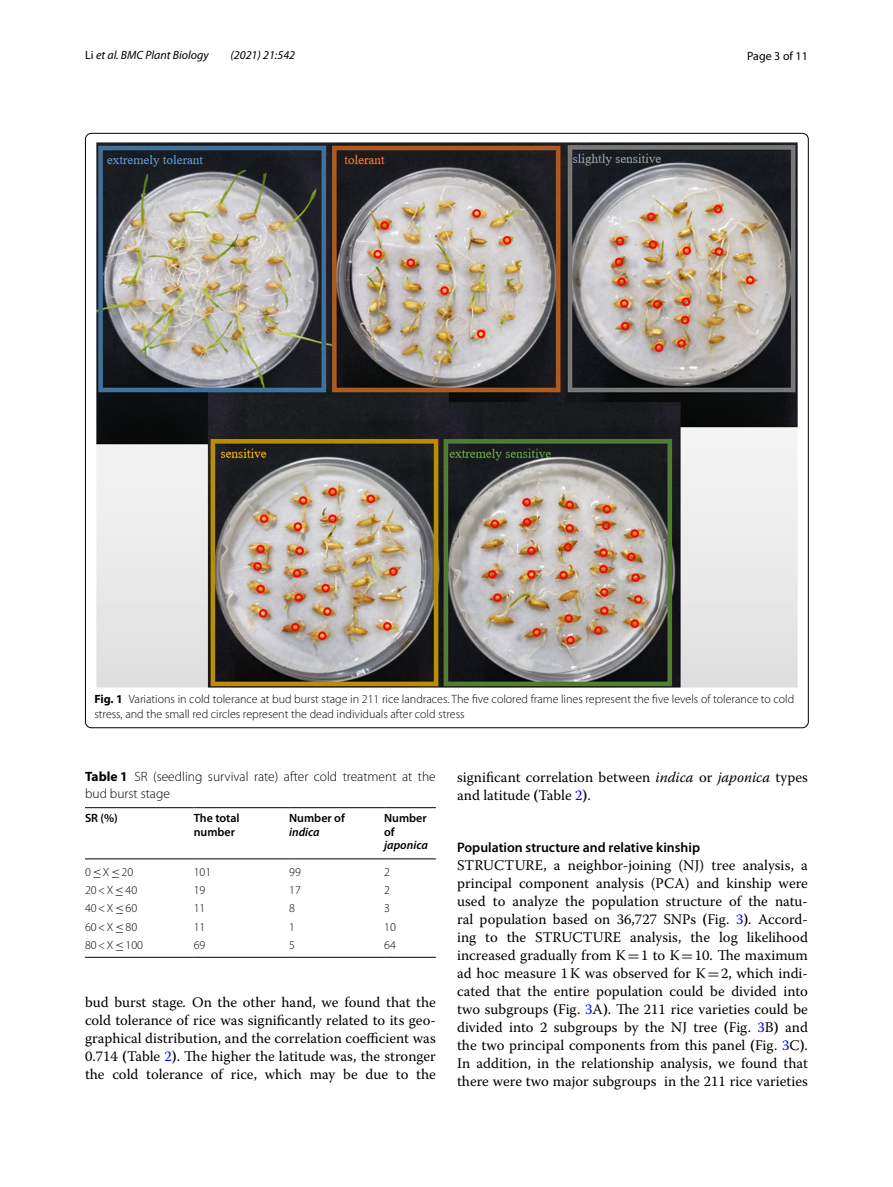
<style>
.page{position:relative;width:893px;height:1187px;background:#fff}
.page>*{position:absolute;margin:0;border:0;box-sizing:border-box;transform-origin:0 0}
.t1{font:14.7px/18px "Warnock Pro";color:#000;text-align:justify}
.t2{font:600 13.8px "Myriad Pro";color:#000}
.t3{font:300 13.5px/16.5px "Myriad Pro";color:#000}
.t4{font:300 12px/15px "Myriad Pro";color:#000}
.t5{font:600 12px/13.5px "Myriad Pro";color:#000}
.t6{font:italic 12px "Myriad Pro";color:#000}
.t7{font:italic 600 12px "Myriad Pro";color:#000}
.t8{font:12px "Myriad Pro";color:#000}
.s1{font-style:normal}
.s2{font-weight:700}
.s3{font-family:"MTSY";font-weight:400}
.s4{font-style:italic}
.s5{color:#00f}
.s6{font-family:"MTSY"}
</style>
<div class="page">
<img style="left:97px;top:142px;width:700px;height:545px">
<hr style="left:85px;top:807px;width:109px;height:1px;background:#000">
<hr style="left:85px;top:858px;width:109px;height:1px;background:#000">
<hr style="left:194px;top:807px;width:95px;height:1px;background:#000">
<hr style="left:194px;top:858px;width:95px;height:1px;background:#000">
<hr style="left:289px;top:807px;width:95px;height:1px;background:#000">
<hr style="left:289px;top:858px;width:95px;height:1px;background:#000">
<hr style="left:384px;top:807px;width:52px;height:1px;background:#000">
<hr style="left:384px;top:858px;width:52px;height:1px;background:#000">
<hr style="left:85px;top:956px;width:109px;height:1px;background:#000">
<hr style="left:194px;top:956px;width:95px;height:1px;background:#000">
<hr style="left:289px;top:956px;width:95px;height:1px;background:#000">
<hr style="left:384px;top:956px;width:52px;height:1px;background:#000">
<p class="t6" style="left:85px;top:48px;width:125px"><span class="s1">Li</span> et al. BMC Plant Biology</p>
<p class="t6" style="left:230px;top:48px;width:66px">(2021) 21:542</p>
<p class="t8" style="left:747px;top:48px;width:62px">Page 3 of 11</p>
<p class="t4" style="left:94px;top:691px;width:701px"><span class="s2">Fig. 1</span> Variations in cold tolerance at bud burst stage in 211 rice landraces. The five colored frame lines represent the five levels of tolerance to cold stress, and the small red circles represent the dead individuals after cold stress</p>
<p class="t3" style="left:85px;top:768px;width:352px"><span class="s2">Table 1</span> SR (seedling survival rate) after cold treatment at the bud burst stage</p>
<p class="t5" style="left:85px;top:811px;width:34px">SR (%)</p>
<p class="t5" style="left:194px;top:811px;width:48px">The total number</p>
<p class="t5" style="left:289px;top:811px;width:57px">Number of</p>
<p class="t5" style="left:384px;top:811px;width:44px">Number of</p>
<p class="t7" style="left:384px;top:837px;width:45px">japonica</p>
<p class="t7" style="left:289px;top:823px;width:32px">indica</p>
<p class="t4" style="left:85px;top:864px;width:50px">0<span class="s3">≤</span>X<span class="s3">≤</span>20</p>
<p class="t4" style="left:194px;top:864px;width:19px">101</p>
<p class="t4" style="left:289px;top:864px;width:13px">99</p>
<p class="t4" style="left:384px;top:864px;width:7px">2</p>
<p class="t4" style="left:85px;top:882px;width:54px">20&lt;X<span class="s3">≤</span>40</p>
<p class="t4" style="left:194px;top:882px;width:13px">19</p>
<p class="t4" style="left:289px;top:882px;width:13px">17</p>
<p class="t4" style="left:384px;top:882px;width:7px">2</p>
<p class="t4" style="left:85px;top:901px;width:54px">40&lt;X<span class="s3">≤</span>60</p>
<p class="t4" style="left:194px;top:901px;width:13px">11</p>
<p class="t4" style="left:289px;top:901px;width:7px">8</p>
<p class="t4" style="left:384px;top:901px;width:7px">3</p>
<p class="t4" style="left:85px;top:919px;width:54px">60&lt;X<span class="s3">≤</span>80</p>
<p class="t4" style="left:194px;top:919px;width:13px">11</p>
<p class="t4" style="left:289px;top:919px;width:7px">1</p>
<p class="t4" style="left:384px;top:919px;width:13px">10</p>
<p class="t4" style="left:85px;top:937px;width:60px">80&lt;X<span class="s3">≤</span>100</p>
<p class="t4" style="left:194px;top:937px;width:13px">69</p>
<p class="t4" style="left:289px;top:937px;width:7px">5</p>
<p class="t4" style="left:384px;top:937px;width:13px">64</p>
<p class="t1" style="left:85px;top:992px;width:352px">bud burst stage<span class="s4">.</span> On the other hand, we found that the cold tolerance of rice was significantly related to its geo&shy;graphical distribution, and the correlation coefficient was 0.714 <span class="s2">(</span>Table <span class="s5">2</span><span class="s2">)</span>. The higher the latitude was, the stronger the cold tolerance of rice, which may be due to the</p>
<p class="t1" style="left:457px;top:767px;width:352px">significant correlation between <span class="s4">indica</span> or <span class="s4">japonica</span> types and latitude <span class="s2">(</span>Table <span class="s5">2</span><span class="s2">)</span>.</p>
<p class="t2" style="left:457px;top:838px;width:244px">Population structure and relative kinship</p>
<p class="t1" style="left:457px;top:855px;width:352px">STRUCTURE, a neighbor-joining (NJ) tree analysis, a principal component analysis (PCA) and kinship were used to analyze the population structure of the natu&shy;ral population based on 36,727 SNPs <span class="s2">(</span>Fig. <span class="s5">3</span><span class="s2">)</span>. Accord&shy;ing to the STRUCTURE analysis, the log likelihood increased gradually from K<span class="s6">=</span>1 to K<span class="s6">=</span>10. The maximum ad hoc measure 1K was observed for K<span class="s6">=</span>2, which indi&shy;cated that the entire population could be divided into two subgroups <span class="s2">(</span>Fig. <span class="s5">3</span>A<span class="s2">)</span>. The 211 rice varieties could be divided into 2 subgroups by the NJ tree <span class="s2">(</span>Fig. <span class="s5">3</span>B<span class="s2">)</span> and the two principal components from this panel <span class="s2">(</span>Fig. <span class="s5">3</span>C<span class="s2">)</span>.<br>In addition, in the relationship analysis, we found that there were two major subgroups in the 211 rice varieties</p>
</div>
